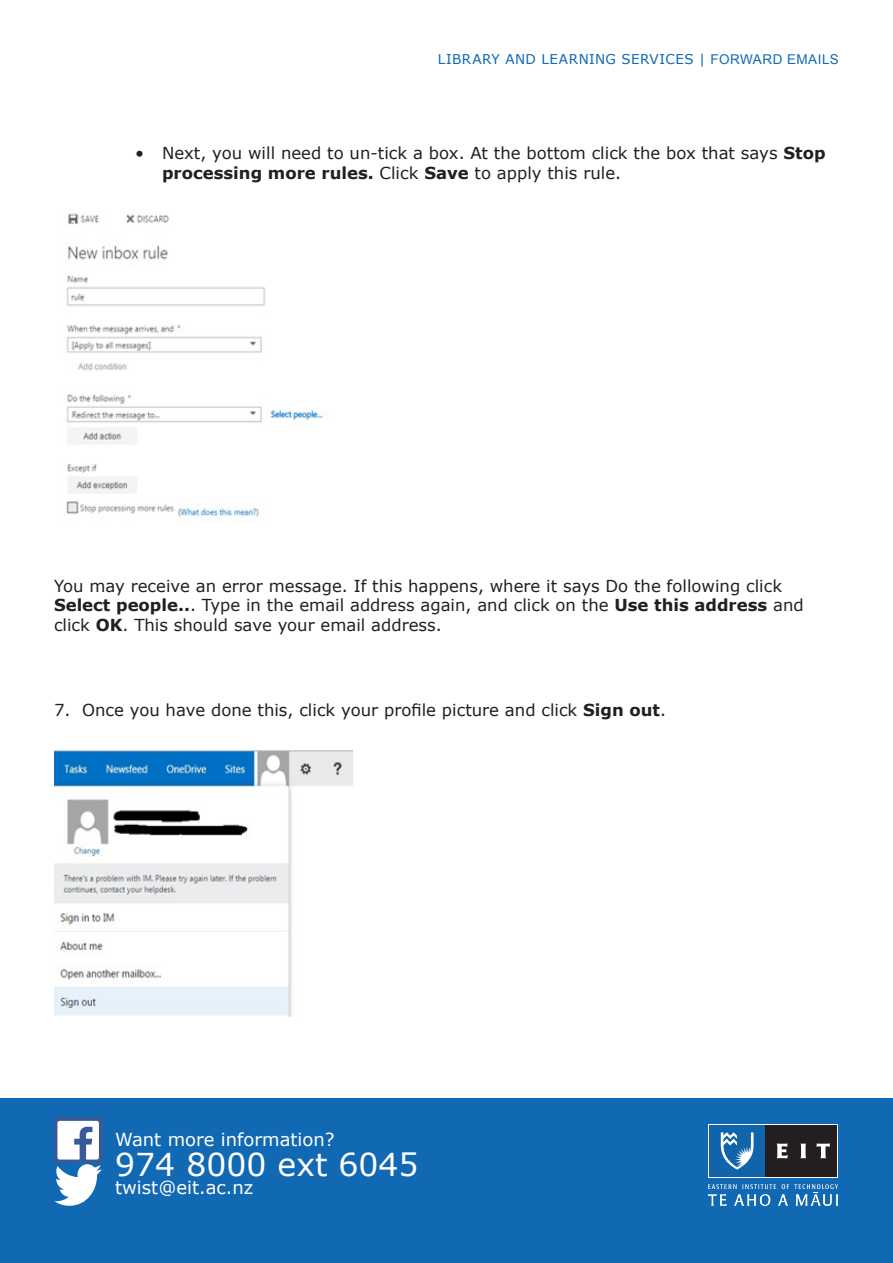
<style>
.page{position:relative;width:893px;height:1263px;background:#fff}
.page>*{position:absolute;margin:0;border:0;box-sizing:border-box;transform-origin:0 0}
.t1{font:31.5px "Verdana";color:#fff}
.t2{font:18px "Verdana";color:#fff}
.t3{font:16.5px/19.8px "Verdana";color:#231f20}
.t4{font:13.5px "Verdana";letter-spacing:.035em;color:#1168b3}
.s1{font-family:"Arial"}
.s2{font-weight:700}
</style>
<div class="page">
<img style="left:66px;top:213px;width:257px;height:308px">
<img style="left:55px;top:750px;width:298px;height:266px">
<div style="left:0;top:1098px;width:893px;height:165px;background:#1168b3"></div>
<div style="left:54px;top:1117px;width:48px;height:46px;background:linear-gradient(to right,#395a99,#395a99)"></div>
<svg style="left:54px;top:1121px;width:48px;height:85px"></svg>
<svg style="left:708px;top:1124px;width:130px;height:53px"></svg>
<div style="left:765px;top:1125px;width:72px;height:51px;background:#231f20"></div>
<div style="left:709px;top:1125px;width:56px;height:51px;background:#1064a9"></div>
<svg style="left:777px;top:1143px;width:11px;height:15px"></svg>
<svg style="left:800px;top:1143px;width:6px;height:15px"></svg>
<svg style="left:817px;top:1143px;width:13px;height:15px"></svg>
<svg style="left:721px;top:1132px;width:32px;height:37px"></svg>
<svg style="left:708px;top:1184px;width:130px;height:22px"></svg>
<p class="t4" style="left:438px;top:50px;width:403px">LIBRARY AND LEARNING SERVICES | <span class="s1">FORWARD EMAILS</span></p>
<p class="t3" style="left:162px;top:143px;width:665px;text-indent:-27px">• Next, you will need to un-tick a box. At the bottom click the box that says <span class="s2">Stop processing more rules.</span> Click <span class="s2">Save</span> to apply this rule.</p>
<p class="t3" style="left:54px;top:575px;width:751px">You may receive an error message. If this happens, where it says Do the following click<br><span class="s2">Select people..</span>. Type in the email address again, and click on the <span class="s2">Use this address</span> and click <span class="s2">OK</span>. This should save your email address.</p>
<p class="t3" style="left:54px;top:700px;width:614px">7. Once you have done this, click your profile picture and click <span class="s2">Sign out</span>.</p>
<p class="t2" style="left:115px;top:1127px;width:221px">Want more information?</p>
<p class="t1" style="left:115px;top:1142px;width:305px">974 8000 ext 6045</p>
<p class="t2" style="left:115px;top:1175px;width:140px">twist@eit.ac.nz</p>
</div>
